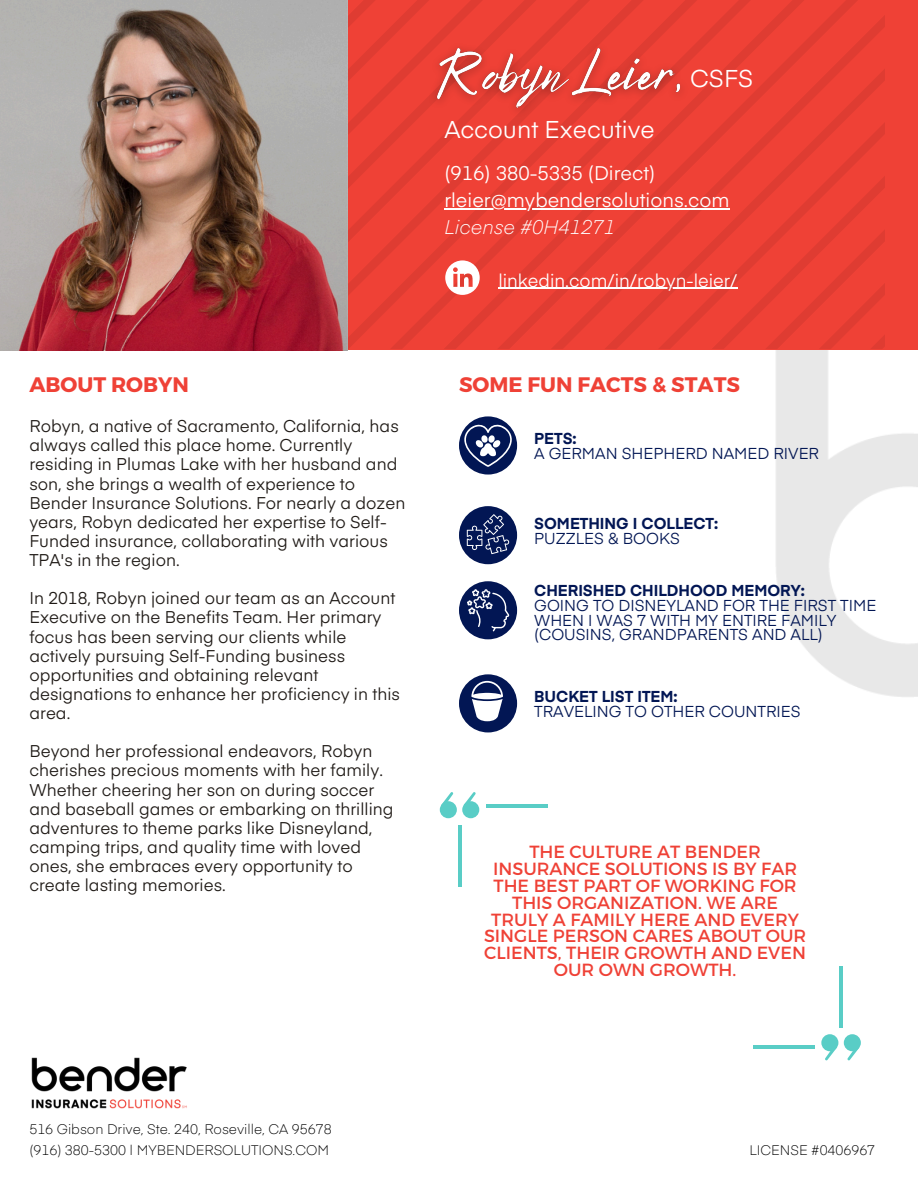
<style>
.page{position:relative;width:918px;height:1188px;background:#fff}
.page>*{position:absolute;margin:0;border:0;box-sizing:border-box;transform-origin:0 0}
.t1{font:24px "Eina 03";color:#fff}
.t2{font:700 21px "Montserrat";color:#ef4136}
.t3{font:19.5px/27px "Eina 03";color:#fff}
.t4{font:italic 300 19.5px "Eina 03";color:#fff}
.t5{font:18px "Eina 03";color:#fff}
.t6{font:17.55px/16.8px "Montserrat";color:#ef4136;text-align:center}
.t7{font:16.8px/19.2px "Eina 03";color:#1f1a16}
.t8{font:15.6px/14.7px "Eina 03";color:#021654}
.t9{font:700 15.6px "Eina 03";color:#021654}
.t10{font:300 13.65px "Eina 03";color:#000}
</style>
<div class="page">
<div style="left:286px;top:0;width:632px;height:350px;background:#ef4136"></div>
<svg style="left:347px;top:0;width:43px;height:349px"></svg>
<svg style="left:390px;top:0;width:54px;height:349px"></svg>
<svg style="left:444px;top:0;width:53px;height:349px"></svg>
<svg style="left:497px;top:0;width:361px;height:349px"></svg>
<svg style="left:551px;top:15px;width:334px;height:334px"></svg>
<svg style="left:604px;top:68px;width:281px;height:281px"></svg>
<svg style="left:658px;top:122px;width:227px;height:227px"></svg>
<svg style="left:712px;top:176px;width:173px;height:173px"></svg>
<img style="left:0;top:0;width:347px;height:350px">
<svg style="left:445px;top:260px;width:35px;height:35px"></svg>
<div style="left:462px;top:801px;width:17px;height:17px;background:#59cdc6;border-radius:50%"></div>
<svg style="left:464px;top:792px;width:12px;height:12px"></svg>
<div style="left:440px;top:801px;width:17px;height:17px;background:#59cdc6;border-radius:50%"></div>
<svg style="left:441px;top:792px;width:13px;height:13px"></svg>
<hr style="left:458px;top:825px;width:3px;height:61px;background:#59cdc6">
<hr style="left:486px;top:804px;width:61px;height:3px;background:#59cdc6">
<div style="left:821px;top:1034px;width:17px;height:17px;background:#59cdc6;border-radius:50%"></div>
<svg style="left:825px;top:1047px;width:12px;height:13px"></svg>
<div style="left:844px;top:1034px;width:17px;height:17px;background:#59cdc6;border-radius:50%"></div>
<svg style="left:847px;top:1048px;width:12px;height:12px"></svg>
<hr style="left:840px;top:966px;width:3px;height:61px;background:#59cdc6">
<hr style="left:753px;top:1045px;width:61px;height:3px;background:#59cdc6">
<img style="left:31px;top:1057px;width:156px;height:52px">
<div style="left:459px;top:416px;width:58px;height:59px;background:#021654;border-radius:50%"></div>
<svg style="left:464px;top:424px;width:48px;height:43px"></svg>
<div style="left:459px;top:674px;width:58px;height:58px;background:#021654;border-radius:50%"></div>
<svg style="left:471px;top:681px;width:32px;height:40px"></svg>
<div style="left:459px;top:506px;width:58px;height:58px;background:#021654;border-radius:50%"></div>
<svg style="left:467px;top:514px;width:42px;height:40px"></svg>
<hr style="left:498px;top:288px;width:240px;height:1px;background:#fff">
<img style="left:422px;top:27px;width:275px;height:98px">
<hr style="left:444px;top:208px;width:47px;height:1px;background:#fff">
<hr style="left:491px;top:208px;width:238px;height:1px;background:#fff">
<div style="left:459px;top:581px;width:58px;height:58px;background:#021654;border-radius:50%"></div>
<svg style="left:467px;top:589px;width:42px;height:42px"></svg>
<p class="t1" style="left:690px;top:61px;width:65px">CSFS</p>
<p class="t1" style="left:444px;top:112px;width:212px">Account Executive</p>
<p class="t3" style="left:444px;top:158px;width:287px">(916) 380-5335 (Direct) rleier@mybendersolutions.com</p>
<p class="t4" style="left:444px;top:212px;width:172px">License #0H41271</p>
<p class="t2" style="left:29px;top:371px;width:161px">ABOUT ROBYN</p>
<p class="t7" style="left:29px;top:416px;width:378px">Robyn, a native of Sacramento, California, has always called this place home. Currently residing in Plumas Lake with her husband and son, she brings a wealth of experience to Bender Insurance Solutions. For nearly a dozen years, Robyn dedicated her expertise to Self-Funded insurance, collaborating with various TPA's in the region.</p>
<h4 class="t7" style="left:29px;top:588px;width:372px">In 2018, Robyn joined our team as an Account Executive on the Benefits Team. Her primary focus has been serving our clients while actively pursuing Self-Funding business opportunities and obtaining relevant designations to enhance her proficiency in this area.</h4>
<p class="t7" style="left:29px;top:741px;width:366px">Beyond her professional endeavors, Robyn cherishes precious moments with her family.<br>Whether cheering her son on during soccer and baseball games or embarking on thrilling adventures to theme parks like Disneyland, camping trips, and quality time with loved ones, she embraces every opportunity to create lasting memories.</p>
<h3 class="t5" style="left:498px;top:267px;width:241px">linkedin.com/in/robyn-leier/</h3>
<h2 class="t2" style="left:459px;top:371px;width:283px">SOME FUN FACTS &amp; STATS</h2>
<h4 class="t9" style="left:534px;top:427px;width:44px">PETS:</h4>
<p class="t8" style="left:534px;top:445px;width:286px">A GERMAN SHEPHERD NAMED RIVER</p>
<p class="t9" style="left:534px;top:512px;width:185px">SOMETHING I COLLECT:</p>
<p class="t8" style="left:534px;top:530px;width:147px">PUZZLES &amp; BOOKS</p>
<p class="t9" style="left:534px;top:579px;width:272px">CHERISHED CHILDHOOD MEMORY:</p>
<p class="t8" style="left:534px;top:597px;width:344px">GOING TO DISNEYLAND FOR THE FIRST TIME<br>WHEN I WAS 7 WITH MY ENTIRE FAMILY (COUSINS, GRANDPARENTS AND ALL)</p>
<p class="t9" style="left:534px;top:685px;width:145px">BUCKET LIST ITEM:</p>
<p class="t8" style="left:534px;top:703px;width:268px">TRAVELING TO OTHER COUNTRIES</p>
<h5 class="t6" style="left:484px;top:843px;width:324px">THE CULTURE AT BENDER<br>INSURANCE SOLUTIONS IS BY FAR<br>THE BEST PART OF WORKING FOR<br>THIS ORGANIZATION. WE ARE<br>TRULY A FAMILY HERE AND EVERY<br>SINGLE PERSON CARES ABOUT OUR<br>CLIENTS, THEIR GROWTH AND EVEN<br>OUR OWN GROWTH.</h5>
<p class="t10" style="left:29px;top:1119px;width:304px">516 Gibson Drive, Ste. 240, Roseville, CA 95678</p>
<p class="t10" style="left:29px;top:1140px;width:301px">(916) 380-5300 | MYBENDERSOLUTIONS.COM</p>
<p class="t10" style="left:750px;top:1140px;width:127px">LICENSE #0406967</p>
</div>
